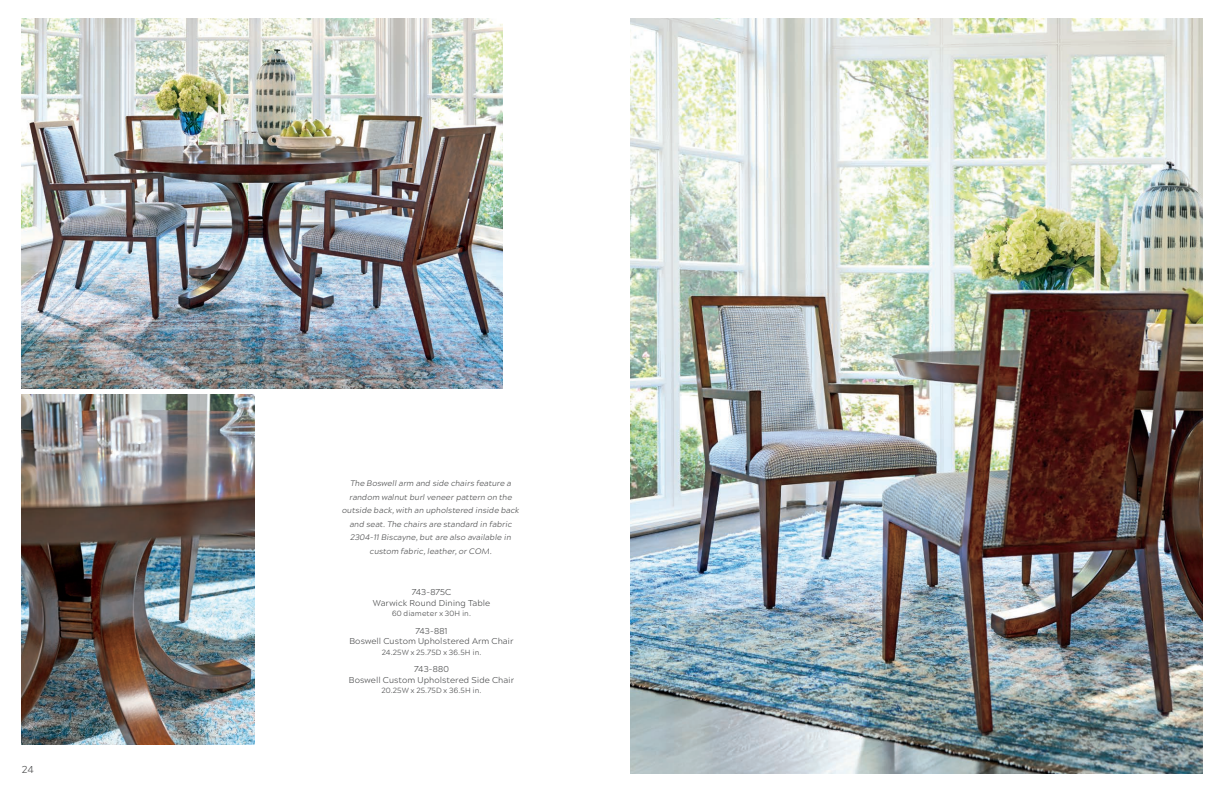
<style>
.page{position:relative;width:1224px;height:792px;background:#fff}
.page>*{position:absolute;margin:0;border:0;box-sizing:border-box;transform-origin:0 0}
.t1{font:300 10px "Acherus Grotesque";color:#454647}
.Zanzibar_Viz_Index_Headers{font:300 8.5px "Acherus Grotesque";letter-spacing:.005em;color:#454647}
.Zanzibar_Italic_Descriptive_Copy{font:italic 300 8px/13.5px "Acherus Grotesque";color:#454647;text-align:center}
.Zanzibar_1st_Line_Body_Copy{font:300 7.5px "Acherus Grotesque";letter-spacing:.01em;color:#454647}
.Zanzibar_Viz_Index_Headers-2{font:300 7.5px "Acherus Grotesque";letter-spacing:.01em;color:#454647}
</style>
<div class="page">
<img style="left:22px;top:18px;width:480px;height:371px">
<img style="left:630px;top:18px;width:572px;height:756px">
<img style="left:22px;top:395px;width:232px;height:349px">
<p class="t1" style="left:22px;top:761px;width:14px">24</p>
<p class="Zanzibar_Italic_Descriptive_Copy" style="left:342px;top:476px;width:179px">The Boswell arm and side chairs feature a random walnut burl veneer pattern on the outside back, with an upholstered inside back and seat. The chairs are standard in fabric 2304-11 Biscayne, but are also available in custom fabric, leather, or COM.</p>
<p class="Zanzibar_Viz_Index_Headers" style="left:412px;top:585px;width:41px">743-875C</p>
<p class="Zanzibar_Viz_Index_Headers" style="left:373px;top:596px;width:119px">Warwick Round Dining Table</p>
<p class="Zanzibar_Viz_Index_Headers-2" style="left:392px;top:607px;width:80px">60 diameter x 30H in.</p>
<p class="Zanzibar_Viz_Index_Headers" style="left:415px;top:624px;width:34px">743-881</p>
<p class="Zanzibar_Viz_Index_Headers" style="left:349px;top:634px;width:166px">Boswell Custom Upholstered Arm Chair</p>
<p class="Zanzibar_1st_Line_Body_Copy" style="left:382px;top:646px;width:101px">24.25W x 25.75D x 36.5H in.</p>
<p class="Zanzibar_Viz_Index_Headers" style="left:414px;top:662px;width:36px">743-880</p>
<p class="Zanzibar_Viz_Index_Headers" style="left:349px;top:673px;width:167px">Boswell Custom Upholstered Side Chair</p>
<p class="Zanzibar_1st_Line_Body_Copy" style="left:382px;top:684px;width:101px">20.25W x 25.75D x 36.5H in.</p>
</div>
